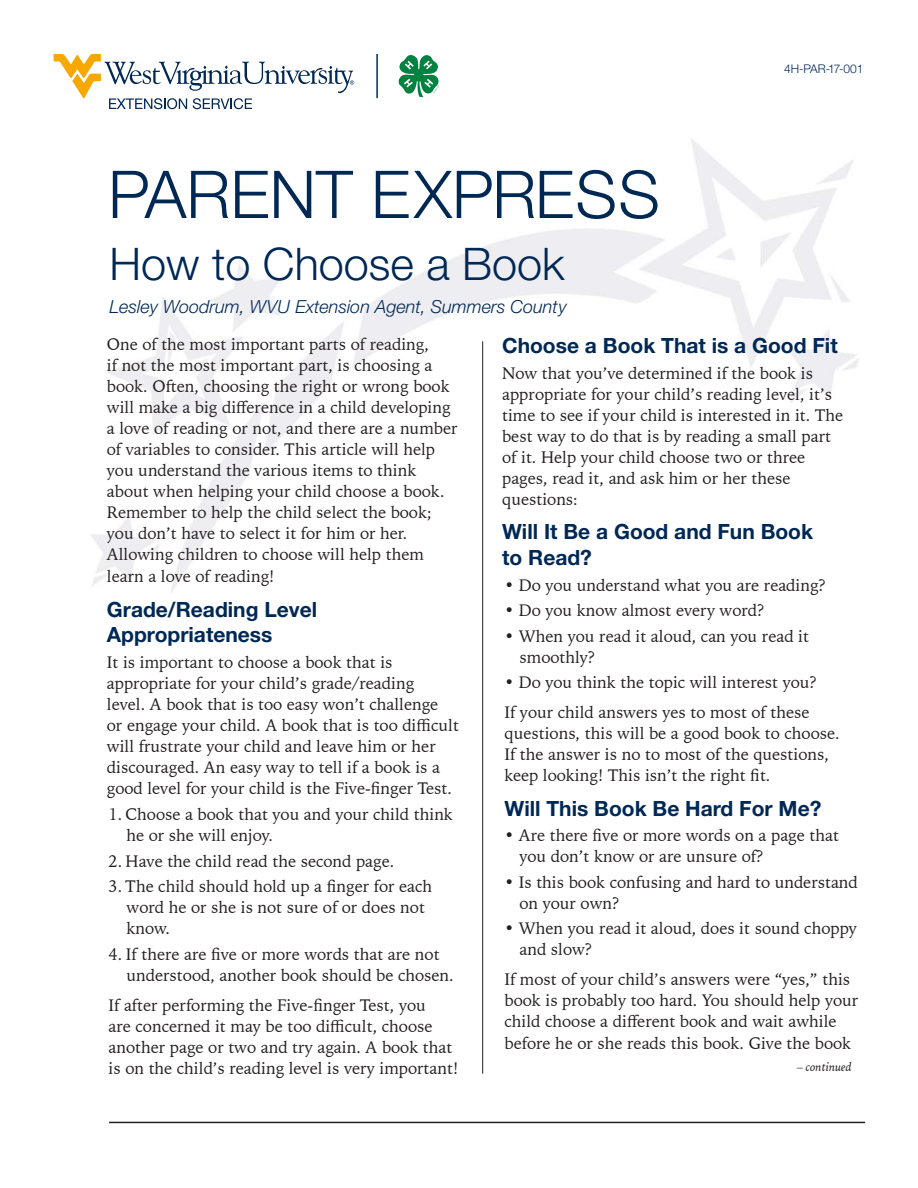
<style>
.page{position:relative;width:918px;height:1188px;background:#fff}
.page>*{position:absolute;margin:0;border:0;box-sizing:border-box;transform-origin:0 0}
.t1{font:300 66px "Helvetica Neue LT Std";color:#002855}
.t2{font:300 45px "Helvetica Neue LT Std";color:#002855}
.t3{font:700 21px/25.5px "Helvetica Neue LT Std";color:#002855}
.t4{font:italic 300 18px "Helvetica Neue LT Std";color:#002855}
.t5{font:16.5px/21px "Iowan Old Style BT Pro";color:#231f20}
.t6{font:300 12px "Helvetica Neue LT Std";color:#002855}
.t7{font:italic 12px "Iowan Old Style BT Pro";color:#231f20}
</style>
<div class="page">
<hr style="left:109px;top:1122px;width:756px;height:1px;background:#231f20">
<hr style="left:482px;top:341px;width:1px;height:733px;background:#231f20">
<hr style="left:376px;top:54px;width:2px;height:44px;background:#002855">
<svg style="left:54px;top:54px;width:300px;height:55px"></svg>
<svg style="left:398px;top:55px;width:42px;height:42px"></svg>
<p class="t1" style="left:108px;top:154px;width:553px">PARENT EXPRESS</p>
<p class="t2" style="left:110px;top:237px;width:457px">How to Choose a Book</p>
<p class="t4" style="left:110px;top:296px;width:459px">Lesley Woodrum, WVU Extension Agent, Summers County</p>
<p class="t6" style="left:784px;top:61px;width:81px">4H-PAR-17-001</p>
<p class="t5" style="left:107px;top:334px;width:352px">One of the most important parts of reading,<br>if not the most important part, is choosing a book. Often, choosing the right or wrong book will make a big difference in a child developing a love of reading or not, and there are a number of variables to consider. This article will help you understand the various items to think about when helping your child choose a book.<br>Remember to help the child select the book; you don’t have to select it for him or her.<br>Allowing children to choose will help them learn a love of reading!</p>
<p class="t3" style="left:107px;top:596px;width:212px">Grade/Reading Level<br>Appropriateness</p>
<p class="t5" style="left:107px;top:651px;width:354px">It is important to choose a book that is appropriate for your child’s grade/reading<br>level. A book that is too easy won’t challenge<br>or engage your child. A book that is too difficult will frustrate your child and leave him or her discouraged. An easy way to tell if a book is a good level for your child is the Five-finger Test.</p>
<p class="t5" style="left:127px;top:803px;width:328px;text-indent:-18px">1. Choose a book that you and your child think he or she will enjoy.</p>
<p class="t5" style="left:109px;top:850px;width:287px">2. Have the child read the second page.</p>
<p class="t5" style="left:127px;top:875px;width:307px;text-indent:-18px">3. The child should hold up a finger for each word he or she is not sure of or does not know.</p>
<p class="t5" style="left:127px;top:943px;width:329px;text-indent:-18px">4. If there are five or more words that are not understood, another book should be chosen.</p>
<p class="t5" style="left:109px;top:994px;width:352px">If after performing the Five-finger Test, you<br>are concerned it may be too difficult, choose another page or two and try again. A book that is on the child’s reading level is very important!</p>
<p class="t3" style="left:502px;top:333px;width:337px">Choose a Book That is a Good Fit</p>
<p class="t5" style="left:502px;top:362px;width:343px">Now that you’ve determined if the book is appropriate for your child’s reading level, it’s time to see if your child is interested in it. The best way to do that is by reading a small part of it. Help your child choose two or three pages, read it, and ask him or her these questions:</p>
<p class="t3" style="left:502px;top:519px;width:313px">Will It Be a Good and Fun Book to Read?</p>
<p class="t5" style="left:505px;top:574px;width:323px">• Do you understand what you are reading?</p>
<p class="t5" style="left:505px;top:600px;width:262px">• Do you know almost every word?</p>
<p class="t5" style="left:520px;top:625px;width:291px;text-indent:-15px">• When you read it aloud, can you read it smoothly?</p>
<p class="t5" style="left:505px;top:672px;width:314px">• Do you think the topic will interest you?</p>
<p class="t5" style="left:505px;top:702px;width:337px">If your child answers yes to most of these questions, this will be a good book to choose.<br>If the answer is no to most of the questions, keep looking! This isn’t the right fit.</p>
<p class="t3" style="left:505px;top:795px;width:318px">Will This Book Be Hard For Me?</p>
<p class="t5" style="left:520px;top:825px;width:321px;text-indent:-15px">• Are there five or more words on a page that you don’t know or are unsure of?</p>
<p class="t5" style="left:520px;top:871px;width:340px;text-indent:-15px">• Is this book confusing and hard to understand on your own?</p>
<p class="t5" style="left:520px;top:918px;width:339px;text-indent:-15px">• When you read it aloud, does it sound choppy and slow?</p>
<p class="t5" style="left:505px;top:969px;width:355px">If most of your child’s answers were “yes,” this book is probably too hard. You should help your child choose a different book and wait awhile before he or she reads this book. Give the book</p>
<p class="t7" style="left:797px;top:1058px;width:56px">– continued</p>
</div>
